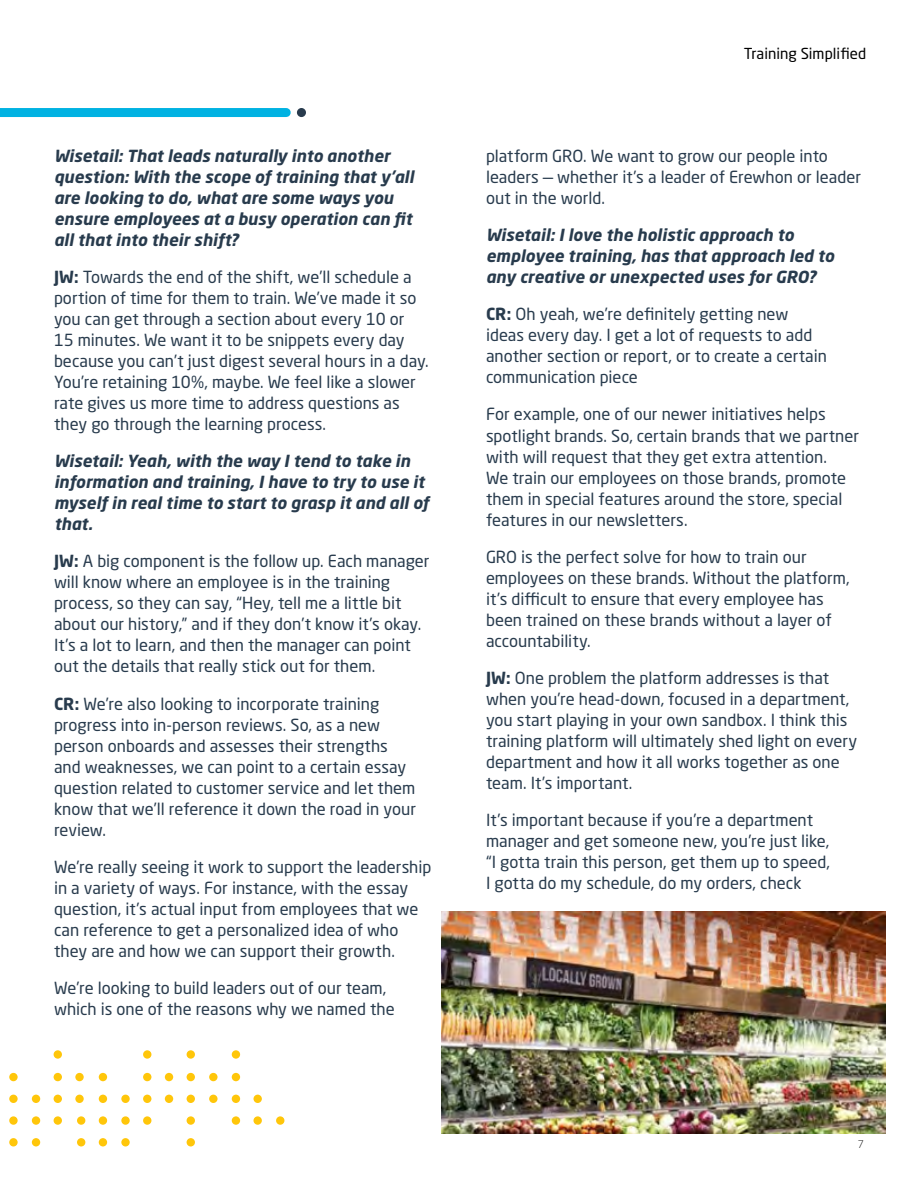
<style>
.page{position:relative;width:918px;height:1188px;background:#fff}
.page>*{position:absolute;margin:0;border:0;box-sizing:border-box;transform-origin:0 0}
.t1{font:16.5px/21px "Neo Sans Std";color:#283b4d}
.t2{font:italic 700 16.5px/21px "Neo Sans W1 G";letter-spacing:.005em;color:#283b4d}
.t3{font:15px "Neo Sans Std";color:#000}
.t4{font:300 10.5px "Neo Sans Std";color:#000}
.s1{font-family:"Neo Sans W1 G";font-weight:700}
</style>
<div class="page">
<div style="left:0;top:108px;width:286px;height:9px;background:#00b2e2"></div>
<div style="left:297px;top:108px;width:9px;height:9px;background:#283b4d;border-radius:50%"></div>
<div style="left:187px;top:1073px;width:8px;height:8px;background:#ffc60a;border-radius:50%"></div>
<div style="left:187px;top:1050px;width:8px;height:9px;background:#ffc60a;border-radius:50%"></div>
<div style="left:187px;top:1095px;width:8px;height:8px;background:#ffc60a;border-radius:50%"></div>
<div style="left:209px;top:1073px;width:9px;height:8px;background:#ffc60a;border-radius:50%"></div>
<div style="left:209px;top:1095px;width:9px;height:8px;background:#ffc60a;border-radius:50%"></div>
<div style="left:165px;top:1073px;width:8px;height:8px;background:#ffc60a;border-radius:50%"></div>
<div style="left:165px;top:1095px;width:8px;height:8px;background:#ffc60a;border-radius:50%"></div>
<div style="left:187px;top:1116px;width:8px;height:9px;background:#ffc60a;border-radius:50%"></div>
<div style="left:143px;top:1073px;width:8px;height:8px;background:#ffc60a;border-radius:50%"></div>
<div style="left:143px;top:1050px;width:8px;height:9px;background:#ffc60a;border-radius:50%"></div>
<div style="left:143px;top:1095px;width:8px;height:8px;background:#ffc60a;border-radius:50%"></div>
<div style="left:143px;top:1116px;width:8px;height:9px;background:#ffc60a;border-radius:50%"></div>
<div style="left:232px;top:1073px;width:8px;height:8px;background:#ffc60a;border-radius:50%"></div>
<div style="left:232px;top:1050px;width:8px;height:9px;background:#ffc60a;border-radius:50%"></div>
<div style="left:232px;top:1095px;width:8px;height:8px;background:#ffc60a;border-radius:50%"></div>
<div style="left:232px;top:1116px;width:8px;height:9px;background:#ffc60a;border-radius:50%"></div>
<div style="left:254px;top:1095px;width:8px;height:8px;background:#ffc60a;border-radius:50%"></div>
<div style="left:254px;top:1116px;width:8px;height:9px;background:#ffc60a;border-radius:50%"></div>
<div style="left:276px;top:1116px;width:8px;height:9px;background:#ffc60a;border-radius:50%"></div>
<div style="left:187px;top:1138px;width:8px;height:8px;background:#ffc60a;border-radius:50%"></div>
<div style="left:99px;top:1073px;width:8px;height:8px;background:#ffc60a;border-radius:50%"></div>
<div style="left:99px;top:1095px;width:8px;height:8px;background:#ffc60a;border-radius:50%"></div>
<div style="left:99px;top:1116px;width:8px;height:9px;background:#ffc60a;border-radius:50%"></div>
<div style="left:99px;top:1138px;width:8px;height:8px;background:#ffc60a;border-radius:50%"></div>
<div style="left:121px;top:1095px;width:9px;height:8px;background:#ffc60a;border-radius:50%"></div>
<div style="left:121px;top:1116px;width:9px;height:9px;background:#ffc60a;border-radius:50%"></div>
<div style="left:121px;top:1138px;width:9px;height:8px;background:#ffc60a;border-radius:50%"></div>
<div style="left:77px;top:1116px;width:8px;height:9px;background:#ffc60a;border-radius:50%"></div>
<div style="left:77px;top:1138px;width:8px;height:8px;background:#ffc60a;border-radius:50%"></div>
<div style="left:75px;top:1073px;width:9px;height:8px;background:#ffc60a;border-radius:50%"></div>
<div style="left:75px;top:1095px;width:9px;height:8px;background:#ffc60a;border-radius:50%"></div>
<div style="left:54px;top:1073px;width:8px;height:8px;background:#ffc60a;border-radius:50%"></div>
<div style="left:54px;top:1050px;width:8px;height:9px;background:#ffc60a;border-radius:50%"></div>
<div style="left:54px;top:1095px;width:8px;height:8px;background:#ffc60a;border-radius:50%"></div>
<div style="left:54px;top:1116px;width:8px;height:9px;background:#ffc60a;border-radius:50%"></div>
<div style="left:9px;top:1073px;width:9px;height:8px;background:#ffc60a;border-radius:50%"></div>
<div style="left:9px;top:1095px;width:9px;height:8px;background:#ffc60a;border-radius:50%"></div>
<div style="left:9px;top:1116px;width:9px;height:9px;background:#ffc60a;border-radius:50%"></div>
<div style="left:9px;top:1138px;width:9px;height:8px;background:#ffc60a;border-radius:50%"></div>
<div style="left:32px;top:1095px;width:8px;height:8px;background:#ffc60a;border-radius:50%"></div>
<div style="left:32px;top:1116px;width:8px;height:9px;background:#ffc60a;border-radius:50%"></div>
<div style="left:32px;top:1138px;width:8px;height:8px;background:#ffc60a;border-radius:50%"></div>
<img style="left:442px;top:912px;width:444px;height:222px">
<p class="t2" style="left:54px;top:145px;width:361px">Wisetail: That leads naturally into another question: With the scope of training that y’all are looking to do, what are some ways you ensure employees at a busy operation can fit all that into their shift?</p>
<p class="t1" style="left:54px;top:266px;width:376px"><span class="s1">JW:</span> Towards the end of the shift, we’ll schedule a portion of time for them to train. We’ve made it so you can get through a section about every 10 or<br>15 minutes. We want it to be snippets every day because you can’t just digest several hours in a day.<br>You’re retaining 10%, maybe. We feel like a slower rate gives us more time to address questions as they go through the learning process.</p>
<p class="t2" style="left:54px;top:450px;width:376px">Wisetail: Yeah, with the way I tend to take in information and training, I have to try to use it myself in real time to start to grasp it and all of that.</p>
<p class="t1" style="left:54px;top:551px;width:377px"><span class="s1">JW:</span> A big component is the follow up. Each manager will know where an employee is in the training process, so they can say, “Hey, tell me a little bit about our history,” and if they don’t know it’s okay.<br>It’s a lot to learn, and then the manager can point out the details that really stick out for them.</p>
<p class="t1" style="left:54px;top:693px;width:363px"><span class="s1">CR:</span> We’re also looking to incorporate training progress into in-person reviews. So, as a new person onboards and assesses their strengths and weaknesses, we can point to a certain essay question related to customer service and let them know that we’ll reference it down the road in your review.</p>
<p class="t1" style="left:54px;top:856px;width:379px">We’re really seeing it work to support the leadership in a variety of ways. For instance, with the essay question, it’s actual input from employees that we can reference to get a personalized idea of who they are and how we can support their growth.</p>
<p class="t1" style="left:54px;top:977px;width:342px">We’re looking to build leaders out of our team, which is one of the reasons why we named the</p>
<p class="t3" style="left:744px;top:44px;width:124px">Training Simplified</p>
<p class="t1" style="left:486px;top:145px;width:377px">platform GRO. We want to grow our people into leaders — whether it’s a leader of Erewhon or leader out in the world.</p>
<p class="t2" style="left:486px;top:224px;width:350px">Wisetail: I love the holistic approach to employee training, has that approach led to any creative or unexpected uses for GRO?</p>
<p class="t1" style="left:486px;top:303px;width:342px"><span class="s1">CR:</span> Oh yeah, we’re definitely getting new ideas every day. I get a lot of requests to add another section or report, or to create a certain communication piece</p>
<p class="t1" style="left:486px;top:404px;width:375px">For example, one of our newer initiatives helps spotlight brands. So, certain brands that we partner with will request that they get extra attention.<br>We train our employees on those brands, promote them in special features around the store, special features in our newsletters.</p>
<p class="t1" style="left:486px;top:546px;width:365px">GRO is the perfect solve for how to train our employees on these brands. Without the platform, it’s difficult to ensure that every employee has been trained on these brands without a layer of accountability.</p>
<p class="t1" style="left:486px;top:667px;width:373px"><span class="s1">JW:</span> One problem the platform addresses is that when you’re head-down, focused in a department, you start playing in your own sandbox. I think this training platform will ultimately shed light on every department and how it all works together as one team. It’s important.</p>
<p class="t1" style="left:486px;top:809px;width:346px">It’s important because if you’re a department manager and get someone new, you’re just like, “I gotta train this person, get them up to speed, I gotta do my schedule, do my orders, check</p>
<p class="t4" style="left:858px;top:1138px;width:8px">7</p>
</div>
